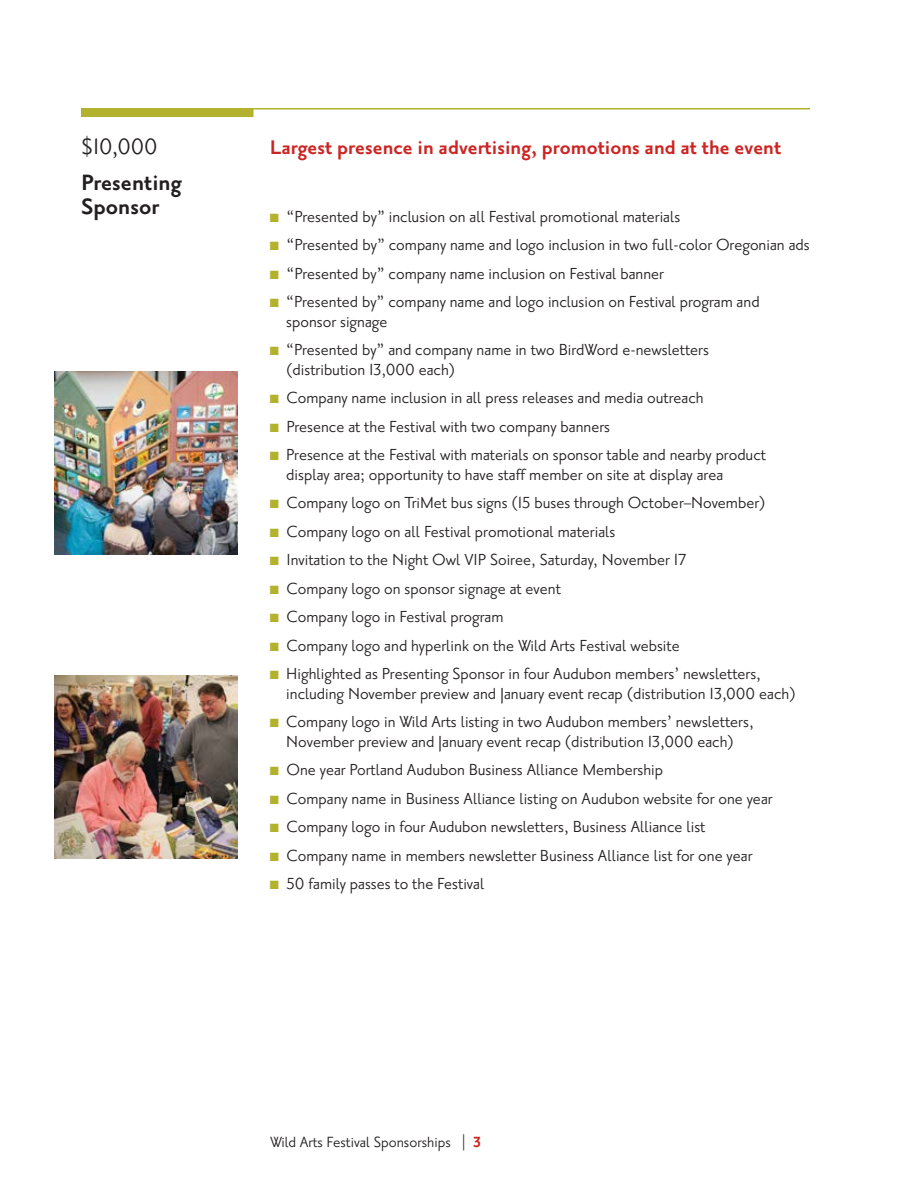
<style>
.page{position:relative;width:918px;height:1188px;background:#fff}
.page>*{position:absolute;margin:0;border:0;box-sizing:border-box;transform-origin:0 0}
.t1{font:700 27px/24px "Priori San";color:#231f20}
.t2{font:27px "Priori San";color:#231f20}
.t3{font:700 24px "Priori San";color:#cc2523}
.t4{font:19.5px/19.5px "Priori San";color:#231f20}
.t5{font:18px "Priori San";color:#231f20}
.s1{color:#b3b22f}
.s2{font-weight:700;color:#cc2523}
</style>
<div class="page">
<hr style="left:81px;top:108px;width:729px;height:2px;background:#b3b22f">
<div style="left:81px;top:108px;width:173px;height:9px;background:#b3b22f"></div>
<img style="left:54px;top:371px;width:184px;height:184px">
<img style="left:54px;top:675px;width:184px;height:184px">
<h1 class="t2" style="left:81px;top:129px;width:78px">$10,000</h1>
<h1 class="t1" style="left:81px;top:169px;width:102px">Presenting<br>Sponsor</h1>
<p class="t3" style="left:270px;top:132px;width:513px">Largest presence in advertising, promotions and at the event</p>
<p class="t4" style="left:270px;top:205px;width:412px"><span class="s1">■</span> “Presented by” inclusion on all Festival promotional materials</p>
<p class="t4" style="left:270px;top:234px;width:541px"><span class="s1">■</span> “Presented by” company name and logo inclusion in two full-color Oregonian ads</p>
<p class="t4" style="left:270px;top:262px;width:396px"><span class="s1">■</span> “Presented by” company name inclusion on Festival banner</p>
<p class="t4" style="left:286px;top:291px;width:475px;text-indent:-16px"><span class="s1">■</span> “Presented by” company name and logo inclusion on Festival program and sponsor signage</p>
<p class="t4" style="left:286px;top:339px;width:424px;text-indent:-16px"><span class="s1">■</span> “Presented by” and company name in two BirdWord e-newsletters (distribution 13,000 each)</p>
<p class="t4" style="left:270px;top:387px;width:435px"><span class="s1">■</span> Company name inclusion in all press releases and media outreach</p>
<p class="t4" style="left:270px;top:415px;width:342px"><span class="s1">■</span> Presence at the Festival with two company banners</p>
<p class="t4" style="left:286px;top:444px;width:481px;text-indent:-16px"><span class="s1">■</span> Presence at the Festival with materials on sponsor table and nearby product display area; opportunity to have staff member on site at display area</p>
<p class="t4" style="left:270px;top:492px;width:497px"><span class="s1">■</span> Company logo on TriMet bus signs (15 buses through October–November)</p>
<p class="t4" style="left:270px;top:520px;width:347px"><span class="s1">■</span> Company logo on all Festival promotional materials</p>
<p class="t4" style="left:270px;top:549px;width:418px"><span class="s1">■</span> Invitation to the Night Owl VIP Soiree, Saturday, November 17</p>
<p class="t4" style="left:270px;top:577px;width:292px"><span class="s1">■</span> Company logo on sponsor signage at event</p>
<p class="t4" style="left:270px;top:606px;width:235px"><span class="s1">■</span> Company logo in Festival program</p>
<p class="t4" style="left:270px;top:634px;width:411px"><span class="s1">■</span> Company logo and hyperlink on the Wild Arts Festival website</p>
<p class="t4" style="left:286px;top:663px;width:511px;text-indent:-16px"><span class="s1">■</span> Highlighted as Presenting Sponsor in four Audubon members’ newsletters, including November preview and January event recap (distribution 13,000 each)</p>
<p class="t4" style="left:270px;top:711px;width:485px;text-align:center"><span class="s1">■</span> Company logo in Wild Arts listing in two Audubon members’ newsletters,<br>November preview and January event recap (distribution 13,000 each)</p>
<p class="t4" style="left:270px;top:759px;width:395px"><span class="s1">■</span> One year Portland Audubon Business Alliance Membership</p>
<p class="t4" style="left:270px;top:787px;width:504px"><span class="s1">■</span> Company name in Business Alliance listing on Audubon website for one year</p>
<p class="t4" style="left:270px;top:816px;width:437px"><span class="s1">■</span> Company logo in four Audubon newsletters, Business Alliance list</p>
<p class="t4" style="left:270px;top:844px;width:484px"><span class="s1">■</span> Company name in members newsletter Business Alliance list for one year</p>
<p class="t4" style="left:270px;top:873px;width:216px"><span class="s1">■</span> 50 family passes to the Festival</p>
<p class="t5" style="left:270px;top:1130px;width:213px">Wild Arts Festival Sponsorships | <span class="s2">3</span></p>
</div>
